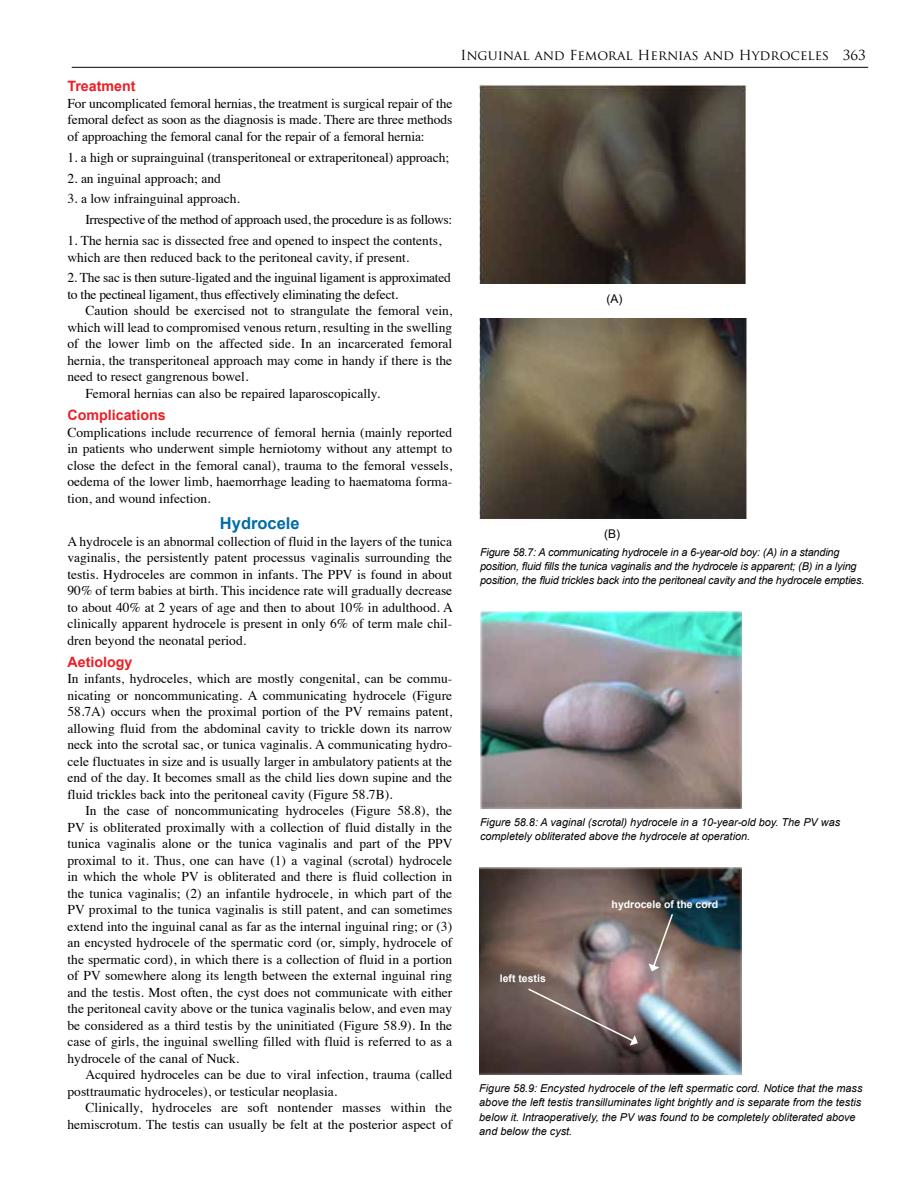
<style>
.page{position:relative;width:918px;height:1188px;background:#fff}
.page>*{position:absolute;margin:0;border:0;box-sizing:border-box;transform-origin:0 0}
.t1{font:700 16.5px "Arial";color:#006ca7}
.t2{font:700 14.25px "Arial";color:#ed1e25}
.t3{font:13.5px/16.5px "Times";color:#000;text-align:justify}
.t4{font:13.5px/16.5px "Times";letter-spacing:-.02em;color:#000}
.t5{font:13.5px/21px "Times";letter-spacing:-.025em;color:#000}
.t6{font:13.5px "Trajan Pro";color:#000}
.t7{font:12px "Arial";color:#000}
.t8{font:italic 10.8px/14.2px "Arial";color:#000}
.t9{font:700 10.5px "Arial";color:#fff}
</style>
<div class="page">
<hr style="left:72px;top:67px;width:796px;height:1px;background:#000">
<img style="left:479px;top:84px;width:267px;height:203px">
<img style="left:479px;top:319px;width:268px;height:203px">
<img style="left:480px;top:612px;width:262px;height:197px">
<img style="left:479px;top:868px;width:263px;height:207px">
<svg style="left:527px;top:987px;width:111px;height:59px;background:#7b6664"></svg>
<svg style="left:649px;top:912px;width:25px;height:59px"></svg>
<p class="t2" style="left:68px;top:77px;width:70px">Treatment</p>
<p class="t3" style="left:68px;top:94px;width:386px">For uncomplicated femoral hernias, the treatment is surgical repair of the femoral defect as soon as the diagnosis is made. There are three methods of approaching the femoral canal for the repair of a femoral hernia:</p>
<p class="t3" style="left:68px;top:148px;width:383px">1. a high or suprainguinal (transperitoneal or extraperitoneal) approach;</p>
<p class="t3" style="left:68px;top:169px;width:155px">2. an inguinal approach; and</p>
<p class="t5" style="left:85px;top:187px;width:368px;text-indent:-18px">3. a low infrainguinal approach.<br>Irrespective of the method of approach used, the procedure is as follows:</p>
<p class="t3" style="left:68px;top:231px;width:375px">1. The hernia sac is dissected free and opened to inspect the contents, which are then reduced back to the peritoneal cavity, if present.</p>
<p class="t4" style="left:68px;top:269px;width:385px">2. The sac is then suture-ligated and the inguinal ligament is approximated to the pectineal ligament, thus effectively eliminating the defect.</p>
<p class="t3" style="left:85px;top:302px;width:368px">Caution should be exercised not to strangulate the femoral vein,</p>
<p class="t3" style="left:68px;top:318px;width:386px">which will lead to compromised venous return, resulting in the swelling</p>
<p class="t3" style="left:68px;top:335px;width:386px">of the lower limb on the affected side. In an incarcerated femoral</p>
<p class="t3" style="left:68px;top:351px;width:386px">hernia, the transperitoneal approach may come in handy if there is the</p>
<p class="t3" style="left:68px;top:367px;width:182px">need to resect gangrenous bowel.</p>
<p class="t3" style="left:85px;top:384px;width:296px">Femoral hernias can also be repaired laparoscopically.</p>
<p class="t2" style="left:68px;top:406px;width:100px">Complications</p>
<p class="t3" style="left:68px;top:423px;width:386px">Complications include recurrence of femoral hernia (mainly reported in patients who underwent simple herniotomy without any attempt to close the defect in the femoral canal), trauma to the femoral vessels, oedema of the lower limb, haemorrhage leading to haematoma forma&shy;tion, and wound infection.</p>
<p class="t1" style="left:220px;top:512px;width:81px">Hydrocele</p>
<p class="t3" style="left:68px;top:532px;width:387px">A hydrocele is an abnormal collection of fluid in the layers of the tunica vaginalis, the persistently patent processus vaginalis surrounding the testis. Hydroceles are common in infants. The PPV is found in about 90% of term babies at birth. This incidence rate will gradually decrease to about 40% at 2 years of age and then to about 10% in adulthood. A clinically apparent hydrocele is present in only 6% of term male chil&shy;dren beyond the neonatal period.</p>
<p class="t2" style="left:68px;top:652px;width:66px">Aetiology</p>
<p class="t3" style="left:68px;top:669px;width:386px">In infants, hydroceles, which are mostly congenital, can be commu&shy;nicating or noncommunicating. A communicating hydrocele (Figure 58.7A) occurs when the proximal portion of the PV remains patent, allowing fluid from the abdominal cavity to trickle down its narrow neck into the scrotal sac, or tunica vaginalis. A communicating hydro&shy;cele fluctuates in size and is usually larger in ambulatory patients at the end of the day. It becomes small as the child lies down supine and the fluid trickles back into the peritoneal cavity (Figure 58.7B).</p>
<p class="t3" style="left:68px;top:801px;width:387px;text-indent:18px">In the case of noncommunicating hydroceles (Figure 58.8), the PV is obliterated proximally with a collection of fluid distally in the tunica vaginalis alone or the tunica vaginalis and part of the PPV proximal to it. Thus, one can have (1) a vaginal (scrotal) hydrocele in which the whole PV is obliterated and there is fluid collection in the tunica vaginalis; (2) an infantile hydrocele, in which part of the PV proximal to the tunica vaginalis is still patent, and can sometimes extend into the inguinal canal as far as the internal inguinal ring; or (3) an encysted hydrocele of the spermatic cord (or, simply, hydrocele of the spermatic cord), in which there is a collection of fluid in a portion of PV somewhere along its length between the external inguinal ring and the testis. Most often, the cyst does not communicate with either the peritoneal cavity above or the tunica vaginalis below, and even may be considered as a third testis by the uninitiated (Figure 58.9). In the case of girls, the inguinal swelling filled with fluid is referred to as a hydrocele of the canal of Nuck.</p>
<p class="t3" style="left:68px;top:1065px;width:386px;text-indent:18px">Acquired hydroceles can be due to viral infection, trauma (called posttraumatic hydroceles), or testicular neoplasia.</p>
<p class="t3" style="left:68px;top:1098px;width:386px;text-align:right">Clinically, hydroceles are soft nontender masses within the hemiscrotum. The testis can usually be felt at the posterior aspect of</p>
<p class="t6" style="left:461px;top:47px;width:407px">Inguinal and Femoral Hernias and Hydroceles 363</p>
<p class="t7" style="left:607px;top:291px;width:17px">(A)</p>
<p class="t7" style="left:604px;top:526px;width:17px">(B)</p>
<p class="t8" style="left:480px;top:545px;width:386px">Figure 58.7: A communicating hydrocele in a 6-year-old boy: (A) in a standing position, fluid fills the tunica vaginalis and the hydrocele is apparent; (B) in a lying position, the fluid trickles back into the peritoneal cavity and the hydrocele empties.</p>
<p class="t8" style="left:480px;top:815px;width:362px">Figure 58.8: A vaginal (scrotal) hydrocele in a 10-year-old boy. The PV was completely obliterated above the hydrocele at operation.</p>
<p class="t9" style="left:500px;top:972px;width:48px">left testis</p>
<p class="t9" style="left:612px;top:897px;width:108px">hydrocele of the cord</p>
<p class="t8" style="left:479px;top:1081px;width:385px">Figure 58.9: Encysted hydrocele of the left spermatic cord. Notice that the mass above the left testis transilluminates light brightly and is separate from the testis below it. Intraoperatively, the PV was found to be completely obliterated above and below the cyst.</p>
</div>
